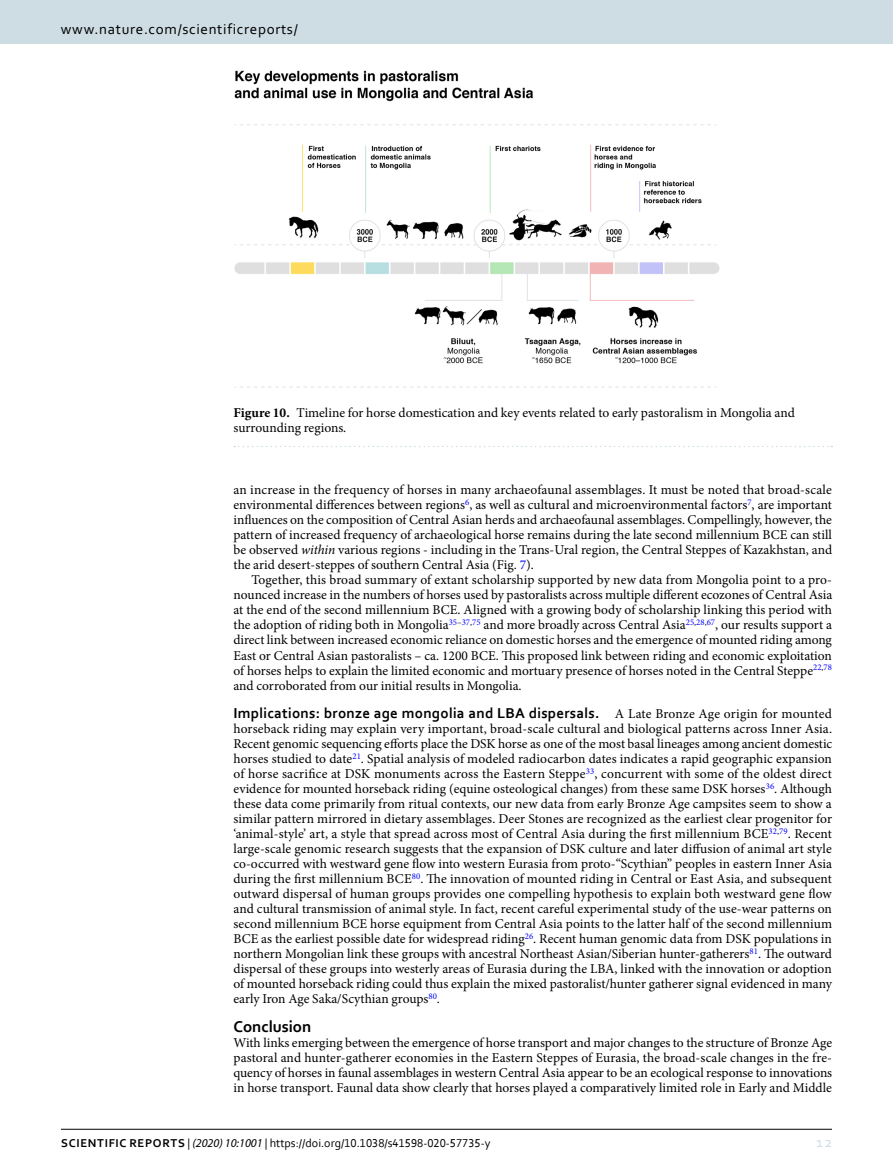
<style>
.page{position:relative;width:893px;height:1174px;background:#fff}
.page>*{position:absolute;margin:0;border:0;box-sizing:border-box;transform-origin:0 0}
.t1{font:16.5px "Corbel Bold 2";color:#000}
.t2{font:700 15px "Corbel";letter-spacing:.015em;color:#000}
.t3{font:15px "Corbel 2";letter-spacing:.045em;color:#000}
.t4{font:15px "Corbel 2";color:#cedde4}
.t5{font:13.5px/15px "Minion Pro";letter-spacing:-.005em;color:#000;text-align:justify}
.t6{font:12px "Corbel";color:#000}
.s1{font-weight:700}
.s2{font-style:italic}
.s3{color:#00f}
.s4{font-family:"Minion Pro";font-weight:400;font-size:13.5px}
.s5{font-family:"Corbel Bold 2"}
.s6{font-family:"Corbel 2"}
.s7{font-family:"Myriad Pro";font-style:italic}
</style>
<div class="page">
<hr style="left:61px;top:1129px;width:771px;height:1px;background:#000">
<div style="left:0;top:0;width:893px;height:43px;background:#cedde4"></div>
<img style="left:234px;top:70px;width:485px;height:318px">
<svg style="left:234px;top:446px;width:598px;height:1px"></svg>
<p class="t3" style="left:61px;top:19px;width:238px">www.nature.com/scientificreports/</p>
<p class="t5" style="left:233px;top:405px;width:563px"><span class="s1">Figure 10.</span> Timeline for horse domestication and key events related to early pastoralism in Mongolia and surrounding regions.</p>
<p class="t5" style="left:233px;top:483px;width:600px">an increase in the frequency of horses in many archaeofaunal assemblages. It must be noted that broad-scale environmental differences between regions<sup>6</sup>, as well as cultural and microenvironmental factors<sup>7</sup>, are important influences on the composition of Central Asian herds and archaeofaunal assemblages. Compellingly, however, the pattern of increased frequency of archaeological horse remains during the late second millennium BCE can still be observed <span class="s2">within</span> various regions - including in the Trans-Ural region, the Central Steppes of Kazakhstan, and the arid desert-steppes of southern Central Asia (Fig. <span class="s3">7</span>).</p>
<p class="t5" style="left:233px;top:572px;width:600px;text-indent:18px">Together, this broad summary of extant scholarship supported by new data from Mongolia point to a pro&shy;nounced increase in the numbers of horses used by pastoralists across multiple different ecozones of Central Asia at the end of the second millennium BCE. Aligned with a growing body of scholarship linking this period with the adoption of riding both in Mongolia<sup>35</sup><sup>–</sup><sup>37</sup><sup>,</sup><sup>75</sup> and more broadly across Central Asia<sup>25</sup><sup>,</sup><sup>28</sup><sup>,</sup><sup>67</sup>, our results support a direct link between increased economic reliance on domestic horses and the emergence of mounted riding among East or Central Asian pastoralists – ca. 1200 BCE. This proposed link between riding and economic exploitation of horses helps to explain the limited economic and mortuary presence of horses noted in the Central Steppe<sup>22</sup><sup>,</sup><sup>78 </sup>and corroborated from our initial results in Mongolia.</p>
<p class="t2" style="left:233px;top:704px;width:600px">Implications: bronze age mongolia and LBA dispersals. <span class="s4">A Late Bronze Age origin for mounted</span></p>
<p class="t5" style="left:233px;top:721px;width:600px">horseback riding may explain very important, broad-scale cultural and biological patterns across Inner Asia.<br>Recent genomic sequencing efforts place the DSK horse as one of the most basal lineages among ancient domestic horses studied to date<sup>21</sup>. Spatial analysis of modeled radiocarbon dates indicates a rapid geographic expansion of horse sacrifice at DSK monuments across the Eastern Steppe<sup>33</sup>, concurrent with some of the oldest direct evidence for mounted horseback riding (equine osteological changes) from these same DSK horses<sup>36</sup>. Although these data come primarily from ritual contexts, our new data from early Bronze Age campsites seem to show a similar pattern mirrored in dietary assemblages. Deer Stones are recognized as the earliest clear progenitor for ‘animal-style’ art, a style that spread across most of Central Asia during the first millennium BCE<sup>32</sup><sup>,</sup><sup>79</sup>. Recent large-scale genomic research suggests that the expansion of DSK culture and later diffusion of animal art style co-occurred with westward gene flow into western Eurasia from proto-“Scythian” peoples in eastern Inner Asia during the first millennium BCE<sup>80</sup>. The innovation of mounted riding in Central or East Asia, and subsequent outward dispersal of human groups provides one compelling hypothesis to explain both westward gene flow and cultural transmission of animal style. In fact, recent careful experimental study of the use-wear patterns on second millennium BCE horse equipment from Central Asia points to the latter half of the second millennium BCE as the earliest possible date for widespread riding<sup>26</sup>. Recent human genomic data from DSK populations in northern Mongolian link these groups with ancestral Northeast Asian/Siberian hunter-gatherers<sup>81</sup>. The outward dispersal of these groups into westerly areas of Eurasia during the LBA, linked with the innovation or adoption of mounted horseback riding could thus explain the mixed pastoralist/hunter gatherer signal evidenced in many early Iron Age Saka/Scythian groups<sup>80</sup>.</p>
<p class="t1" style="left:233px;top:1016px;width:79px">CONCLUSION</p>
<p class="t5" style="left:233px;top:1035px;width:600px">With links emerging between the emergence of horse transport and major changes to the structure of Bronze Age pastoral and hunter-gatherer economies in the Eastern Steppes of Eurasia, the broad-scale changes in the fre&shy;quency of horses in faunal assemblages in western Central Asia appear to be an ecological response to innovations in horse transport. Faunal data show clearly that horses played a comparatively limited role in Early and Middle</p>
<p class="t6" style="left:61px;top:1135px;width:431px"><span class="s5">SCIENTIFIC REPORTS</span> <span class="s6">|</span> <span class="s7">(2020) 10:1001</span> <span class="s6">|</span> https://doi.org/10.1038/s41598-020-57735-y</p>
<p class="t4" style="left:816px;top:1132px;width:17px">12</p>
</div>
